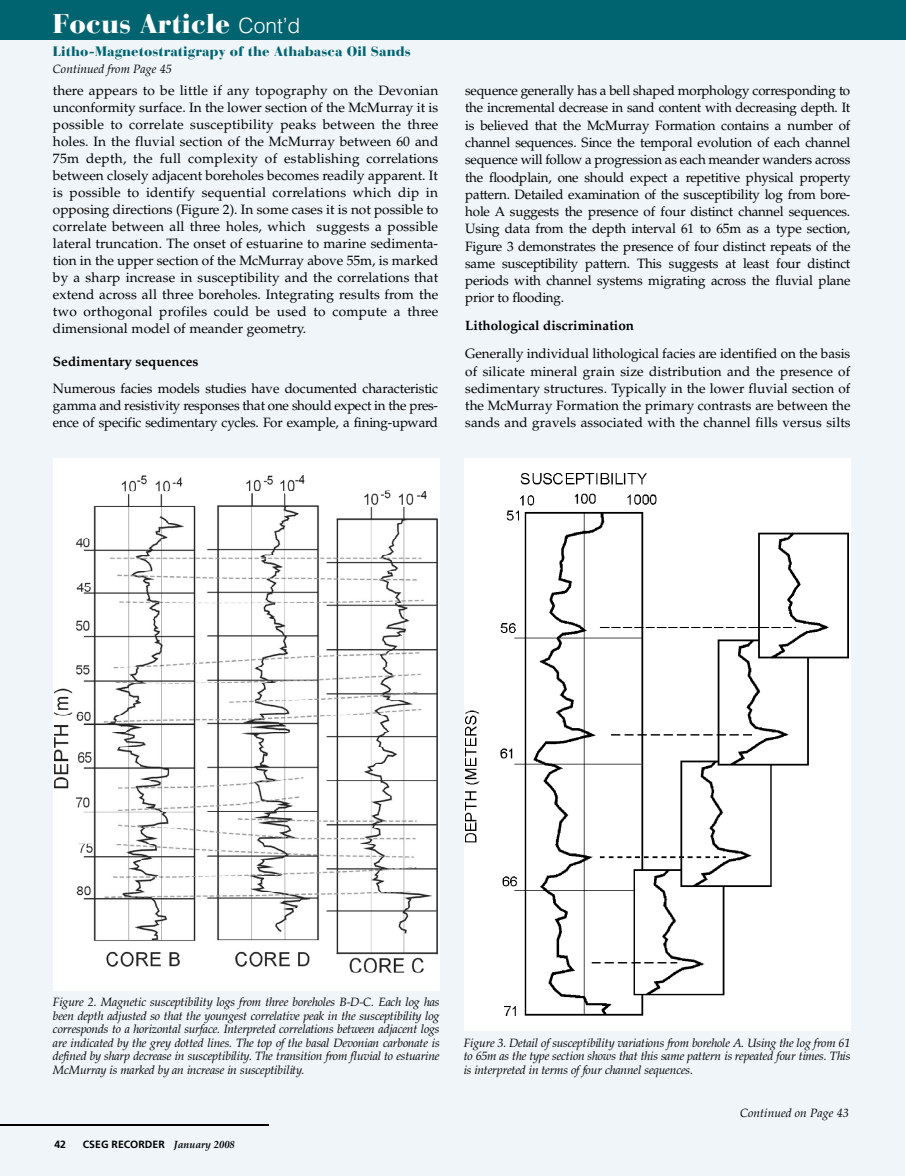
<style>
.page{position:relative;width:906px;height:1176px;background:#fff}
.page>*{position:absolute;margin:0;border:0;box-sizing:border-box;transform-origin:0 0}
.t1{font:900 27px "Bauer Bodoni";color:#fff}
.t2{font:13.5px/17px "Palatino";color:#000;text-align:justify}
.t3{font:700 13.5px "Palatino";color:#000}
.t4{font:900 13.5px "Bauer Bodoni";color:#006470}
.t5{font:italic 12px/13.5px "Palatino";color:#000;text-align:justify}
.t6{font:700 10.5px "Frutiger";color:#000}
.s1{font-family:"Helvetica";font-weight:300;font-size:21px}
.s2{font-family:"Palatino";font-style:italic}
</style>
<div class="page">
<div style="left:0;top:0;width:904px;height:1175px;background:#f0f5f9"></div>
<hr style="left:0;top:1123px;width:269px;height:2px;background:#000">
<div style="left:0;top:0;width:905px;height:40px;background:#006470"></div>
<div style="left:53px;top:458px;width:386px;height:532px;background:#fff"></div>
<img style="left:55px;top:475px;width:382px;height:498px">
<div style="left:463px;top:458px;width:387px;height:572px;background:#fff"></div>
<img style="left:465px;top:473px;width:382px;height:542px">
<h1 class="t1" style="left:53px;top:13px;width:249px">Focus Article <span class="s1">Cont’d</span></h1>
<p class="t4" style="left:53px;top:46px;width:359px">Litho-Magnetostratigrapy of the Athabasca Oil Sands</p>
<p class="t5" style="left:53px;top:63px;width:120px">Continued from Page 45</p>
<p class="t2" style="left:53px;top:84px;width:387px">there appears to be little if any topography on the Devonian unconformity surface. In the lower section of the McMurray it is possible to correlate susceptibility peaks between the three holes. In the fluvial section of the McMurray between 60 and 75m depth, the full complexity of establishing correlations between closely adjacent boreholes becomes readily apparent. It is possible to identify sequential correlations which dip in opposing directions (Figure 2). In some cases it is not possible to correlate between all three holes, which suggests a possible lateral truncation. The onset of estuarine to marine sedimenta&shy;tion in the upper section of the McMurray above 55m, is marked by a sharp increase in susceptibility and the correlations that extend across all three boreholes. Integrating results from the two orthogonal profiles could be used to compute a three dimensional model of meander geometry.</p>
<p class="t3" style="left:53px;top:356px;width:147px">Sedimentary sequences</p>
<p class="t2" style="left:53px;top:382px;width:386px">N u m e rous facies models studies have documented characteristic gamma and resistivity responses that one should expect in the pre s&shy;ence of specific sedimentary cycles. For example, a fining-upward</p>
<p class="t2" style="left:465px;top:84px;width:386px">sequence generally has a bell shaped morphology corresponding to the incremental decrease in sand content with decreasing depth. It is believed that the McMurray Formation contains a number of channel sequences. Since the temporal evolution of each channel sequence will follow a pro g ression as each meander wanders acro s s the floodplain, one should expect a repetitive physical pro p e r ty pattern. Detailed examination of the susceptibility log from bore&shy;hole A suggests the presence of four distinct channel sequences.<br>Using data from the depth interval 61 to 65m as a type section, F ig u re 3 demonstrates the presence of four distinct repeats of the same susceptibility pattern. This suggests at least four distinct periods with channel systems migrating across the fluvial plane prior to flooding.</p>
<p class="t3" style="left:465px;top:320px;width:170px">Lithological discrimination</p>
<p class="t2" style="left:465px;top:347px;width:386px">Generally individual lithological facies are identified on the basis of silicate mineral grain size distribution and the presence of sedimentary structures. Typically in the lower fluvial section of the McMurray Formation the primary contrasts are between the sands and gravels associated with the channel fills versus silts</p>
<p class="t5" style="left:53px;top:996px;width:388px">F ig u re 2. Magnetic susceptibility logs from three boreholes B-D-C. Each log has been depth adjusted so that the youngest correlative peak in the susceptibility log c o r responds to a horizontal surface. Interpreted correlations between adjacent logs a re indicated by the grey dotted lines. The top of the basal Devonian carbonate is defined by sharp decrease in susceptibility. The transition from fluvial to estuarine McMurray is marked by an increase in susceptibility.</p>
<p class="t6" style="left:54px;top:1139px;width:13px">42</p>
<p class="t6" style="left:83px;top:1139px;width:153px">CSEG RECORDER <span class="s2">January 2008</span></p>
<p class="t5" style="left:463px;top:1036px;width:388px">F ig u re 3. Detail of susceptibility variations from borehole A. Using the log from 61 to 65m as the type section shows that this same pattern is repeated four times. This is interpreted in terms of four channel sequences.</p>
<p class="t5" style="left:739px;top:1107px;width:110px">Continued on Page 43</p>
</div>
